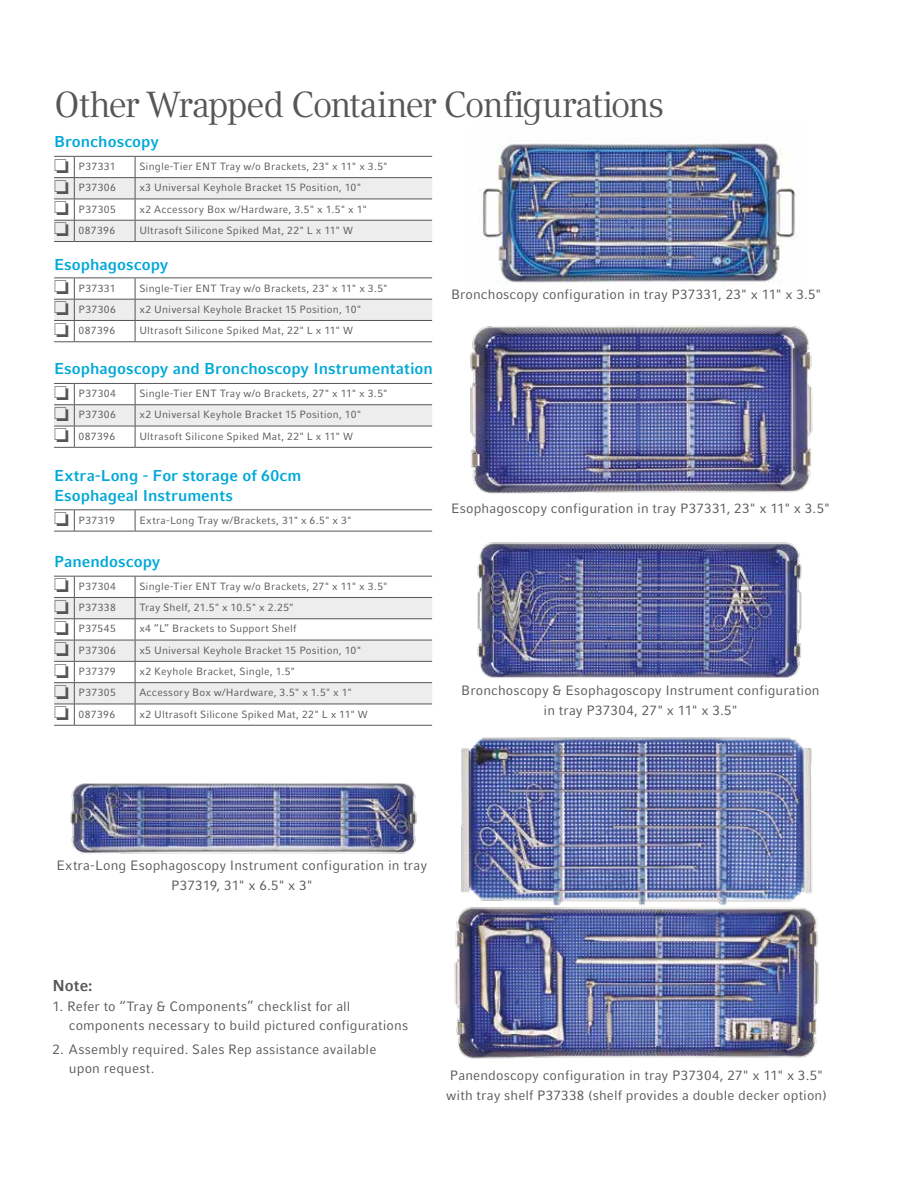
<style>
.page{position:relative;width:902px;height:1188px;background:#fff}
.page>*{position:absolute;margin:0;border:0;box-sizing:border-box;transform-origin:0 0}
.t1{font:36px "Compatil Text LT Pro";letter-spacing:-.045em;color:#565656}
.t2{font:700 15.75px/19.5px "Compatil Fact LT Pro";color:#00a8d7}
.t3{font:700 15.75px "Compatil Fact LT Pro";color:#565656}
.t4{font:13.5px/19.5px "Compatil Fact LT Pro";letter-spacing:.01em;color:#565656}
.t5{font:10.5px "Compatil Fact LT Pro";letter-spacing:.02em;color:#565656}
</style>
<div class="page">
<img style="left:479px;top:139px;width:320px;height:145px">
<svg style="left:54px;top:156px;width:378px;height:86px"></svg>
<hr style="left:74px;top:241px;width:61px;height:1px;background:#565656">
<hr style="left:135px;top:241px;width:297px;height:1px;background:#565656">
<svg style="left:54px;top:278px;width:378px;height:64px"></svg>
<hr style="left:74px;top:341px;width:61px;height:1px;background:#565656">
<hr style="left:135px;top:341px;width:297px;height:1px;background:#565656">
<svg style="left:54px;top:510px;width:378px;height:22px"></svg>
<hr style="left:74px;top:531px;width:61px;height:1px;background:#565656">
<hr style="left:135px;top:531px;width:297px;height:1px;background:#565656">
<svg style="left:54px;top:576px;width:378px;height:150px"></svg>
<hr style="left:74px;top:725px;width:61px;height:1px;background:#565656">
<hr style="left:135px;top:725px;width:297px;height:1px;background:#565656">
<svg style="left:54px;top:383px;width:378px;height:65px"></svg>
<hr style="left:74px;top:447px;width:61px;height:1px;background:#565656">
<hr style="left:135px;top:447px;width:297px;height:1px;background:#565656">
<img style="left:470px;top:325px;width:343px;height:169px">
<img style="left:477px;top:542px;width:325px;height:136px">
<img style="left:454px;top:943px;width:365px;height:116px">
<img style="left:430px;top:694px;width:388px;height:249px">
<img style="left:70px;top:757px;width:366px;height:105px">
<h1 class="t1" style="left:54px;top:83px;width:612px">Other Wrapped Container Configurations</h1>
<p class="t5" style="left:54px;top:160px;width:63px">□ P37331</p>
<p class="t5" style="left:139px;top:160px;width:250px">Single-Tier ENT Tray w/o Brackets, 23" x 11" x 3.5"</p>
<p class="t5" style="left:54px;top:182px;width:63px">□ P37306</p>
<p class="t5" style="left:139px;top:182px;width:223px">x3 Universal Keyhole Bracket 15 Position, 10"</p>
<p class="t5" style="left:54px;top:203px;width:63px">□ P37305</p>
<p class="t5" style="left:139px;top:203px;width:229px">x2 Accessory Box w/Hardware, 3.5" x 1.5" x 1"</p>
<p class="t5" style="left:54px;top:224px;width:63px">□ 087396</p>
<p class="t5" style="left:139px;top:224px;width:215px">Ultrasoft Silicone Spiked Mat, 22" L x 11" W</p>
<h2 class="t2" style="left:54px;top:132px;width:106px">Bronchoscopy</h2>
<h2 class="t2" style="left:54px;top:255px;width:116px">Esophagoscopy</h2>
<p class="t5" style="left:54px;top:282px;width:63px">□ P37331</p>
<p class="t5" style="left:139px;top:282px;width:250px">Single-Tier ENT Tray w/o Brackets, 23" x 11" x 3.5"</p>
<p class="t5" style="left:54px;top:303px;width:63px">□ P37306</p>
<p class="t5" style="left:139px;top:303px;width:223px">x2 Universal Keyhole Bracket 15 Position, 10"</p>
<p class="t5" style="left:54px;top:324px;width:63px">□ 087396</p>
<p class="t5" style="left:139px;top:324px;width:215px">Ultrasoft Silicone Spiked Mat, 22" L x 11" W</p>
<h2 class="t2" style="left:54px;top:359px;width:380px">Esophagoscopy and Bronchoscopy Instrumentation</h2>
<p class="t5" style="left:54px;top:387px;width:64px">□ P37304</p>
<p class="t5" style="left:139px;top:387px;width:250px">Single-Tier ENT Tray w/o Brackets, 27" x 11" x 3.5"</p>
<p class="t5" style="left:54px;top:409px;width:63px">□ P37306</p>
<p class="t5" style="left:139px;top:409px;width:223px">x2 Universal Keyhole Bracket 15 Position, 10"</p>
<p class="t5" style="left:54px;top:430px;width:63px">□ 087396</p>
<p class="t5" style="left:139px;top:430px;width:215px">Ultrasoft Silicone Spiked Mat, 22" L x 11" W</p>
<h2 class="t2" style="left:54px;top:466px;width:249px">Extra-Long - For storage of 60cm<br>Esophageal Instruments</h2>
<p class="t5" style="left:54px;top:514px;width:63px">□ P37319</p>
<p class="t5" style="left:139px;top:514px;width:214px">Extra-Long Tray w/Brackets, 31" x 6.5" x 3"</p>
<h2 class="t2" style="left:54px;top:552px;width:108px">Panendoscopy</h2>
<p class="t5" style="left:54px;top:580px;width:64px">□ P37304</p>
<p class="t5" style="left:139px;top:580px;width:250px">Single-Tier ENT Tray w/o Brackets, 27" x 11" x 3.5"</p>
<p class="t5" style="left:54px;top:601px;width:63px">□ P37338</p>
<p class="t5" style="left:139px;top:601px;width:156px">Tray Shelf, 21.5" x 10.5" x 2.25"</p>
<p class="t5" style="left:54px;top:623px;width:63px">□ P37545</p>
<p class="t5" style="left:139px;top:623px;width:159px">x4 “L” Brackets to Support Shelf</p>
<p class="t5" style="left:54px;top:644px;width:63px">□ P37306</p>
<p class="t5" style="left:139px;top:644px;width:223px">x5 Universal Keyhole Bracket 15 Position, 10"</p>
<p class="t5" style="left:54px;top:665px;width:63px">□ P37379</p>
<p class="t5" style="left:139px;top:665px;width:157px">x2 Keyhole Bracket, Single, 1.5"</p>
<p class="t5" style="left:54px;top:687px;width:63px">□ P37305</p>
<p class="t5" style="left:139px;top:687px;width:214px">Accessory Box w/Hardware, 3.5" x 1.5" x 1"</p>
<p class="t5" style="left:54px;top:708px;width:63px">□ 087396</p>
<p class="t5" style="left:139px;top:708px;width:230px">x2 Ultrasoft Silicone Spiked Mat, 22" L x 11" W</p>
<p class="t4" style="left:451px;top:285px;width:372px">Bronchoscopy configuration in tray P37331, 23" x 11" x 3.5"</p>
<p class="t4" style="left:451px;top:499px;width:380px">Esophagoscopy configuration in tray P37331, 23" x 11" x 3.5"</p>
<p class="t4" style="left:461px;top:681px;width:360px;text-align:center">Bronchoscopy &amp; Esophagoscopy Instrument configuration in tray P37304, 27" x 11" x 3.5"</p>
<p class="t4" style="left:57px;top:856px;width:372px;text-align:center">Extra-Long Esophagoscopy Instrument configuration in tray<br>P37319, 31" x 6.5" x 3"</p>
<h2 class="t3" style="left:52px;top:976px;width:42px">Note:</h2>
<p class="t4" style="left:69px;top:996px;width:341px;text-indent:-16px">1. Refer to “Tray &amp; Components” checklist for all components necessary to build pictured configurations</p>
<p class="t4" style="left:69px;top:1039px;width:309px;text-indent:-16px">2. Assembly required. Sales Rep assistance available upon request.</p>
<p class="t4" style="left:446px;top:1066px;width:382px">Panendoscopy configuration in tray P37304, 27" x 11" x 3.5" with tray shelf P37338 (shelf provides a double decker option)</p>
</div>
